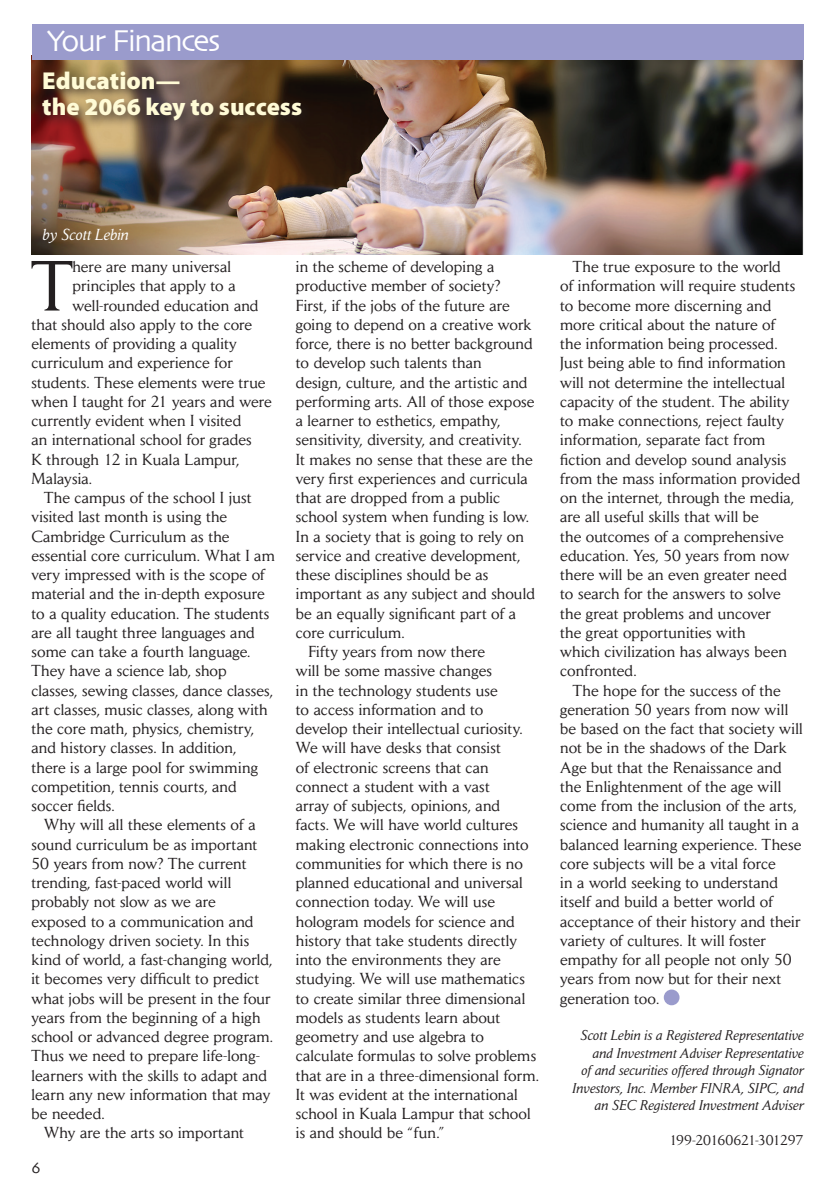
<style>
.page{position:relative;width:835px;height:1197px;background:#fff}
.page>*{position:absolute;margin:0;border:0;box-sizing:border-box;transform-origin:0 0}
.body{font:70.17px "Daily News";color:#231f20}
.t1{font:31.5px "Skia";letter-spacing:-.06em;color:#fff}
.article_heading_2{font:900 24.5px/26.2px "Myriad Pro";color:#fffbd6}
.body-2{font:15.75px/19.2px "Daily News";letter-spacing:.01em;color:#231f20}
.photo_caption{font:italic 15.75px "Daily News";letter-spacing:.015em;color:#fff}
.t2{font:15.75px "Skia";color:#231f20}
.photo_caption-2{font:italic 14px/17.5px "Daily News";letter-spacing:.015em;color:#231f20;text-align:right}
.body-3{font:14px "Daily News";letter-spacing:-.02em;color:#231f20}
</style>
<div class="page">
<img style="left:32px;top:59px;width:771px;height:196px">
<div style="left:32px;top:24px;width:771px;height:35px;background:#9a9bcc"></div>
<div style="left:664px;top:990px;width:15px;height:15px;background:#9a9bcc;border-radius:50%"></div>
<div style="left:37px;top:66px;width:277px;height:68px;background:#231f20;opacity:.75"></div>
<p class="t1" style="left:47px;top:22px;width:176px">Your Finances</p>
<p class="article_heading_2" style="left:42px;top:67px;width:261px">Education—<br>the 2066 key to success</p>
<p class="photo_caption" style="left:42px;top:226px;width:88px">by Scott Lebin</p>
<p class="body" style="left:32px;top:243px;width:42px">T</p>
<p class="body-2" style="left:72px;top:257px;width:160px">here are many universal</p>
<p class="body-2" style="left:72px;top:276px;width:165px">principles that apply to a</p>
<p class="body-2" style="left:72px;top:295px;width:188px">well-rounded education and</p>
<p class="body-2" style="left:32px;top:315px;width:222px">that should also apply to the core</p>
<p class="body-2" style="left:32px;top:334px;width:207px">elements of providing a quality</p>
<p class="body-2" style="left:32px;top:353px;width:203px">curriculum and experience for</p>
<p class="body-2" style="left:32px;top:372px;width:235px">students. These elements were true</p>
<p class="body-2" style="left:32px;top:392px;width:242px">when I taught for 21 years and were</p>
<p class="body-2" style="left:32px;top:411px;width:211px">currently evident when I visited</p>
<p class="body-2" style="left:32px;top:430px;width:222px">an international school for grades</p>
<p class="body-2" style="left:32px;top:449px;width:209px">K through 12 in Kuala Lampur,</p>
<p class="body-2" style="left:32px;top:469px;width:62px">Malaysia.</p>
<p class="body-2" style="left:32px;top:488px;width:245px;text-indent:13px">The campus of the school I just visited last month is using the<br>Cambridge Curriculum as the essential core curriculum. What I am very impressed with is the scope of material and the in-depth exposure to a quality education. The students are all taught three languages and some can take a fourth language.<br>They have a science lab, shop classes, sewing classes, dance classes, art classes, music classes, along with the core math, physics, chemistry, and history classes. In addition,<br>there is a large pool for swimming competition, tennis courts, and soccer fields.</p>
<p class="body-2" style="left:32px;top:815px;width:243px;text-indent:13px">Why will all these elements of a sound curriculum be as important<br>50 years from now? The current trending, fast-paced world will probably not slow as we are exposed to a communication and technology driven society. In this kind of world, a fast-changing world, it becomes very difficult to predict what jobs will be present in the four years from the beginning of a high school or advanced degree program.<br>Thus we need to prepare life-long&shy;learners with the skills to adapt and learn any new information that may be needed.</p>
<p class="body-2" style="left:44px;top:1123px;width:201px">Why are the arts so important</p>
<p class="t2" style="left:32px;top:1159px;width:11px">6</p>
<p class="body-2" style="left:296px;top:257px;width:241px">in the scheme of developing a productive member of society?<br>First, if the jobs of the future are going to depend on a creative work force, there is no better background to develop such talents than<br>design, culture, and the artistic and performing arts. All of those expose a learner to esthetics, empathy, sensitivity, diversity, and creativity.<br>It makes no sense that these are the very first experiences and curricula that are dropped from a public school system when funding is low.<br>In a society that is going to rely on service and creative development, these disciplines should be as important as any subject and should be an equally significant part of a core curriculum.</p>
<p class="body-2" style="left:296px;top:642px;width:245px;text-indent:13px">Fifty years from now there<br>will be some massive changes<br>in the technology students use<br>to access information and to develop their intellectual curiosity.<br>We will have desks that consist<br>of electronic screens that can connect a student with a vast<br>array of subjects, opinions, and<br>facts. We will have world cultures making electronic connections into communities for which there is no planned educational and universal connection today. We will use hologram models for science and history that take students directly into the environments they are studying. We will use mathematics to create similar three dimensional models as students learn about geometry and use algebra to calculate formulas to solve problems that are in a three-dimensional form.<br>It was evident at the international school in Kuala Lampur that school is and should be “fun.”</p>
<p class="body-2" style="left:560px;top:257px;width:242px;text-indent:13px">The true exposure to the world<br>of information will require students to become more discerning and more critical about the nature of the information being processed.<br>Just being able to find information will not determine the intellectual capacity of the student. The ability to make connections, reject faulty information, separate fact from fiction and develop sound analysis from the mass information provided on the internet, through the media, are all useful skills that will be<br>the outcomes of a comprehensive education. Yes, 50 years from now there will be an even greater need to search for the answers to solve the great problems and uncover<br>the great opportunities with<br>which civilization has always been confronted.</p>
<p class="body-2" style="left:560px;top:680px;width:244px;text-indent:13px">The hope for the success of the generation 50 years from now will be based on the fact that society will not be in the shadows of the Dark<br>Age but that the Renaissance and the Enlightenment of the age will come from the inclusion of the arts, science and humanity all taught in a balanced learning experience. These core subjects will be a vital force<br>in a world seeking to understand itself and build a better world of acceptance of their history and their variety of cultures. It will foster empathy for all people not only 50 years from now but for their next generation too.</p>
<p class="photo_caption-2" style="left:572px;top:1027px;width:233px">Scott Lebin is a Registered Representative and Investment Adviser Representative<br>of and securities offered through Signator Investors, Inc. Member FINRA, SIPC, and an SEC Registered Investment Adviser</p>
<p class="body-3" style="left:669px;top:1132px;width:136px">199-20160621-301297</p>
</div>
